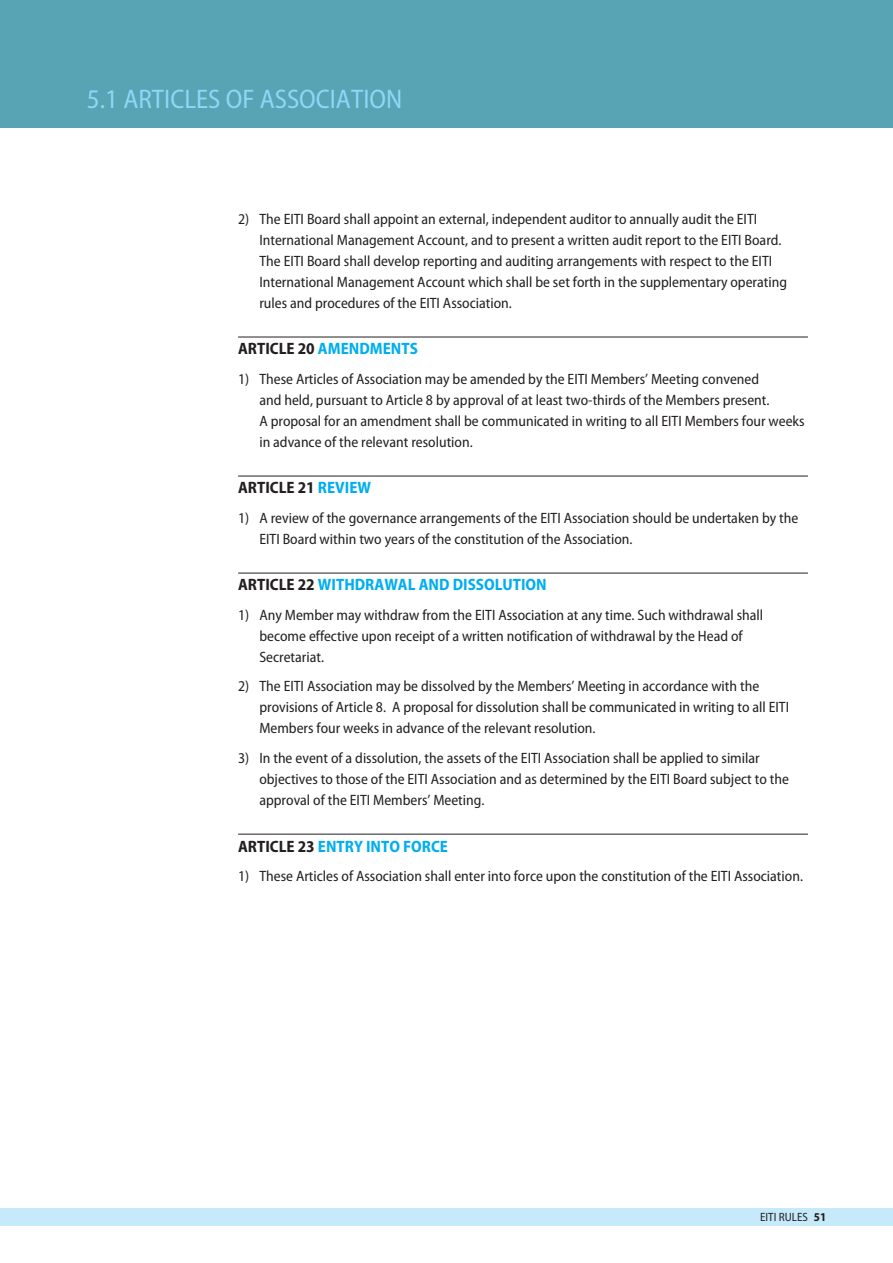
<style>
.page{position:relative;width:893px;height:1263px;background:#fff}
.page>*{position:absolute;margin:0;border:0;box-sizing:border-box;transform-origin:0 0}
.WHITE_OUT_HEADS{font:semi-condensed 27px "Myriad Pro";color:#8dd7f7}
.ARTICLE_SUB{font:700 semi-condensed 16.5px "Myriad Pro";color:#00aeef}
.ARTICLE_SUB-2{font:700 semi-condensed 16.5px "Myriad Pro";color:#231f20}
.t1{font:semi-condensed 15px/21px "Myriad Pro";color:#231f20}
.t2{font:semi-condensed 12px "Myriad Pro";color:#231f20}
.BODY_1{font:700 semi-condensed 12px "Myriad Pro";color:#231f20}
.s1{color:#231f20}
.s2{color:#00aeef}
</style>
<div class="page">
<div style="left:0;top:1208px;width:893px;height:18px;background:#c6eafa"></div>
<div style="left:0;top:0;width:893px;height:128px;background:#58a3b4"></div>
<hr style="left:238px;top:337px;width:570px;height:1px;background:#231f20">
<hr style="left:238px;top:476px;width:570px;height:1px;background:#231f20">
<hr style="left:238px;top:573px;width:570px;height:1px;background:#231f20">
<hr style="left:238px;top:834px;width:570px;height:1px;background:#231f20">
<p class="WHITE_OUT_HEADS" style="left:87px;top:84px;width:317px">5.1 ARTICLES OF ASSOCIATION</p>
<p class="t1" style="left:259px;top:209px;width:529px;text-indent:-21px">2) The EITI Board shall appoint an external, independent auditor to annually audit the EITI International Management Account, and to present a written audit report to the EITI Board.<br>The EITI Board shall develop reporting and auditing arrangements with respect to the EITI International Management Account which shall be set forth in the supplementary operating rules and procedures of the EITI Association.</p>
<p class="ARTICLE_SUB" style="left:238px;top:340px;width:181px"><span class="s1">ARTICLE 20</span> AMENDMENTS</p>
<p class="t1" style="left:259px;top:369px;width:547px;text-indent:-21px">1) These Articles of Association may be amended by the EITI Members’ Meeting convened<br>and held, pursuant to Article 8 by approval of at least two-thirds of the Members present.<br>A proposal for an amendment shall be communicated in writing to all EITI Members four weeks in advance of the relevant resolution.</p>
<p class="ARTICLE_SUB-2" style="left:238px;top:479px;width:134px">ARTICLE 21 <span class="s2">REVIEW</span></p>
<p class="t1" style="left:259px;top:508px;width:540px;text-indent:-21px">1) A review of the governance arrangements of the EITI Association should be undertaken by the<br>EITI Board within two years of the constitution of the Association.</p>
<p class="ARTICLE_SUB" style="left:238px;top:576px;width:310px"><span class="s1">ARTICLE 22</span> WITHDRAWAL AND DISSOLUTION</p>
<p class="t1" style="left:259px;top:605px;width:505px;text-indent:-21px">1) Any Member may withdraw from the EITI Association at any time. Such withdrawal shall become effective upon receipt of a written notification of withdrawal by the Head of<br>Secretariat.</p>
<p class="t1" style="left:259px;top:676px;width:531px;text-indent:-21px">2) The EITI Association may be dissolved by the Members’ Meeting in accordance with the provisions of Article 8. A proposal for dissolution shall be communicated in writing to all EITI<br>Members four weeks in advance of the relevant resolution.</p>
<p class="t1" style="left:259px;top:748px;width:531px;text-indent:-21px">3) In the event of a dissolution, the assets of the EITI Association shall be applied to similar objectives to those of the EITI Association and as determined by the EITI Board subject to the approval of the EITI Members’ Meeting.</p>
<p class="ARTICLE_SUB" style="left:238px;top:837px;width:211px"><span class="s1">ARTICLE 23</span> ENTRY INTO FORCE</p>
<p class="t1" style="left:238px;top:866px;width:566px">1) These Articles of Association shall enter into force upon the constitution of the EITI Association.</p>
<p class="t2" style="left:760px;top:1210px;width:49px">EITI RULES</p>
<p class="BODY_1" style="left:814px;top:1210px;width:14px">51</p>
</div>
